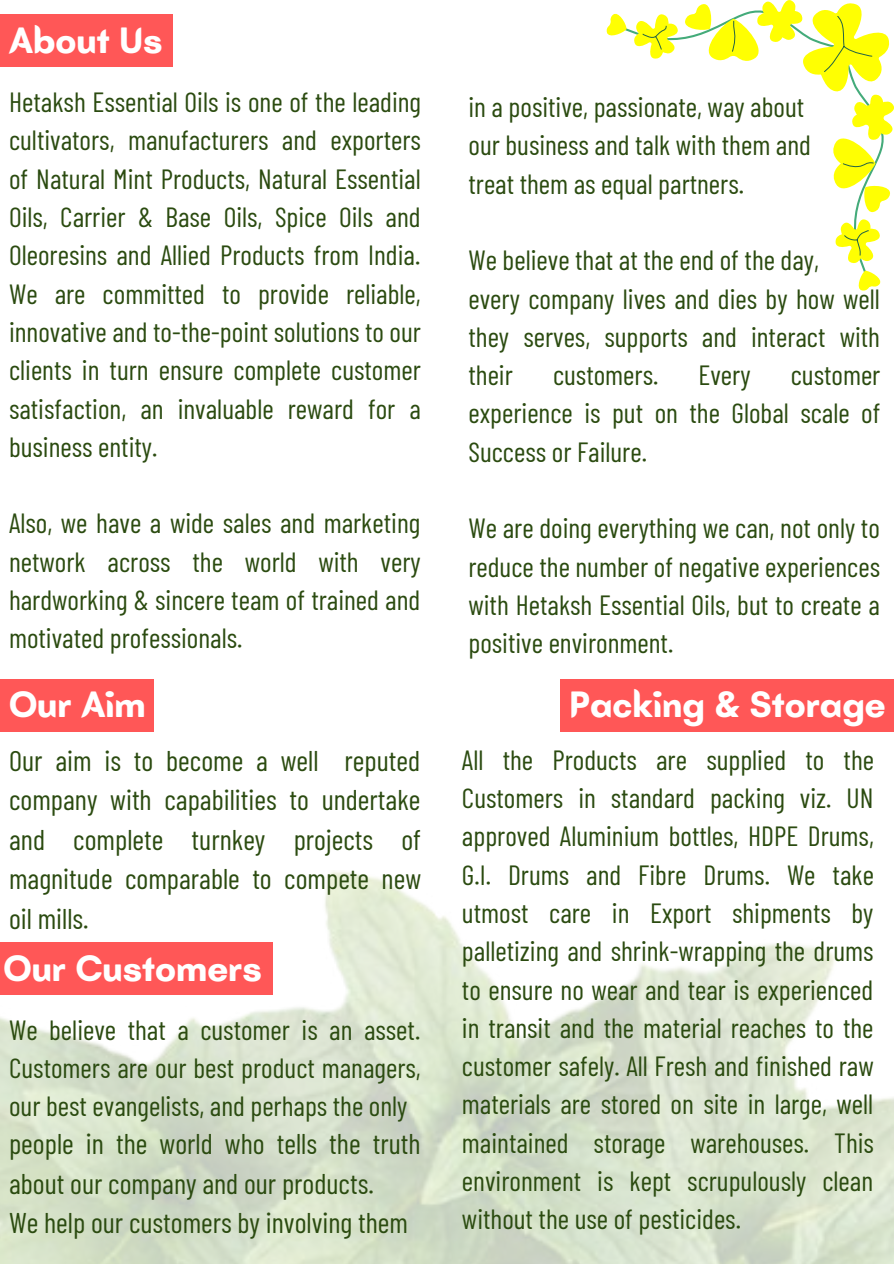
<style>
.page{position:relative;width:894px;height:1264px;background:#fff}
.page>*{position:absolute;margin:0;border:0;box-sizing:border-box;transform-origin:0 0}
.t1{font:700 37.5px "Batangas";color:#fff}
.t2{font:28.5px/39.5px "Barlow Condensed";color:#2b4b10;text-align:justify}
.t3{font:27.75px/38.2px "Barlow Condensed";color:#2b4b10;text-align:justify}
</style>
<div class="page">
<img style="left:0;top:870px;width:893px;height:393px">
<div style="left:0;top:14px;width:173px;height:53px;background:#ff5757"></div>
<svg style="left:606px;top:0;width:287px;height:290px"></svg>
<svg style="left:642px;top:16px;width:231px;height:240px"></svg>
<div style="left:0;top:678px;width:154px;height:53px;background:#ff5757"></div>
<div style="left:560px;top:678px;width:333px;height:53px;background:#ff5757"></div>
<div style="left:0;top:942px;width:272px;height:53px;background:#ff5757"></div>
<h1 class="t1" style="left:9px;top:18px;width:155px">About Us</h1>
<p class="t3" style="left:9px;top:82px;width:413px">Hetaksh Essential Oils is one of the leading cultivators, manufacturers and exporters of Natural Mint Products, Natural Essential Oils, Carrier &amp; Base Oils, Spice Oils and Oleoresins and Allied Products from India.<br>We are committed to provide reliable, innovative and to-the-point solutions to our clients in turn ensure complete customer satisfaction, an invaluable reward for a business entity.</p>
<p class="t3" style="left:9px;top:503px;width:413px">Also, we have a wide sales and marketing network across the world with very hardworking &amp; sincere team of trained and motivated professionals.</p>
<h1 class="t1" style="left:9px;top:682px;width:138px">Our Aim</h1>
<p class="t2" style="left:9px;top:740px;width:413px">Our aim is to become a well reputed company with capabilities to undertake and complete turnkey projects of magnitude comparable to compete new oil mills.</p>
<h1 class="t1" style="left:3px;top:946px;width:260px">Our Customers</h1>
<p class="t3" style="left:9px;top:1009px;width:413px">We believe that a customer is an asset.<br>Customers are our best product managers, our best evangelists, and perhaps the only</p>
<p class="t2" style="left:9px;top:1123px;width:413px;text-align:left">people in the world who tells the truth about our company and our products.<br>We help our customers by involving them</p>
<p class="t3" style="left:468px;top:87px;width:344px;text-align:left">in a positive, passionate, way about our business and talk with them and treat them as equal partners.</p>
<p class="t3" style="left:468px;top:240px;width:413px;text-align:left">We believe that at the end of the day,<br>every company lives and dies by how well they serves, supports and interact with their</p>
<p class="t3" style="left:553px;top:355px;width:107px">customers.</p>
<p class="t3" style="left:698px;top:355px;width:54px">Every</p>
<p class="t3" style="left:468px;top:355px;width:413px;text-indent:322px">customer experience is put on the Global scale of Success or Failure.</p>
<p class="t3" style="left:468px;top:508px;width:413px">We are doing everything we can, not only to reduce the number of negative experiences with Hetaksh Essential Oils, but to create a positive environment.</p>
<h1 class="t1" style="left:569px;top:682px;width:317px">Packing &amp; Storage</h1>
<p class="t3" style="left:462px;top:739px;width:413px">All the Products are supplied to the Customers in standard packing viz. UN approved Aluminium bottles, HDPE Drums, G.I. Drums and Fibre Drums. We take utmost care in Export shipments by palletizing and shrink-wrapping the drums to ensure no wear and tear is experienced in transit and the material reaches to the customer safely. All Fresh and finished raw materials are stored on site in large, well maintained storage warehouses. This environment is kept scrupulously clean without the use of pesticides.</p>
</div>
